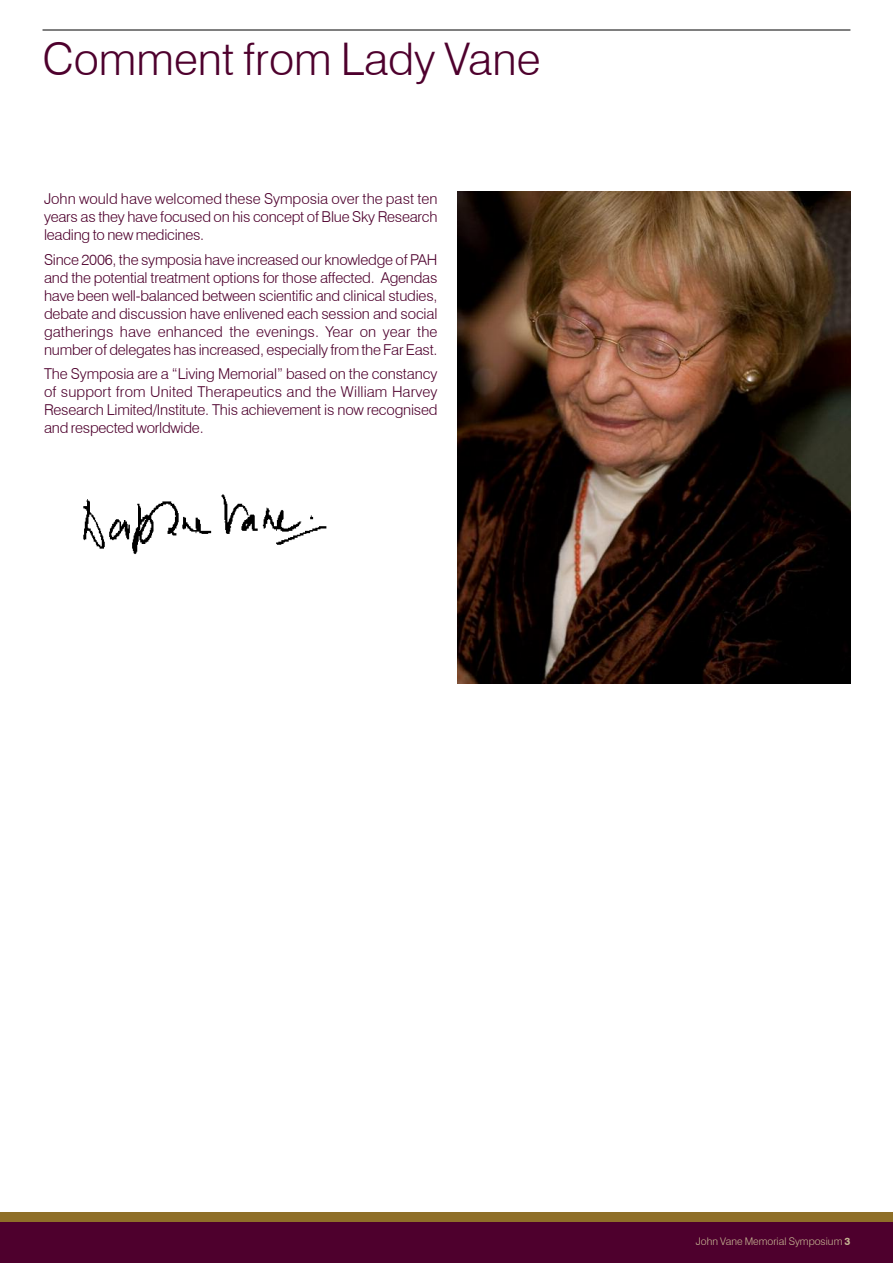
<style>
.page{position:relative;width:893px;height:1263px;background:#fff}
.page>*{position:absolute;margin:0;border:0;box-sizing:border-box;transform-origin:0 0}
.t1{font:300 45px "Swiss 721 BT";color:#4e002d}
.t2{font:300 15px/18px "Swiss 721 BT";letter-spacing:-.015em;color:#4e002d;text-align:justify}
.t3{font:300 10.5px "Swiss 721 BT";color:#c7b793}
.s1{font-weight:700}
</style>
<div class="page">
<div style="left:0;top:1212px;width:893px;height:12px;background:#8f6f28"></div>
<div style="left:0;top:1222px;width:893px;height:41px;background:#4e002d"></div>
<hr style="left:43px;top:30px;width:807px;height:1px;background:#000">
<img style="left:457px;top:191px;width:393px;height:493px">
<img style="left:83px;top:494px;width:244px;height:60px">
<h1 class="t1" style="left:43px;top:32px;width:499px">Comment from Lady Vane</h1>
<p class="t2" style="left:44px;top:190px;width:395px">John would have welcomed these Symposia over the past ten years as they have focused on his concept of Blue Sky Research leading to new medicines.</p>
<p class="t2" style="left:44px;top:250px;width:395px">Since 2006, the symposia have increased our knowledge of PAH and the potential treatment options for those affected. Agendas have been well-balanced between scientific and clinical studies, debate and discussion have enlivened each session and social gatherings have enhanced the evenings. Year on year the number of delegates has increased, especially from the Far East.</p>
<p class="t2" style="left:44px;top:365px;width:395px">The Symposia are a “Living Memorial” based on the constancy of support from United Therapeutics and the William Harvey Research Limited/Institute. This achievement is now recognised and respected worldwide.</p>
<p class="t3" style="left:696px;top:1235px;width:156px">John Vane Memorial Symposium <span class="s1">3</span></p>
</div>
